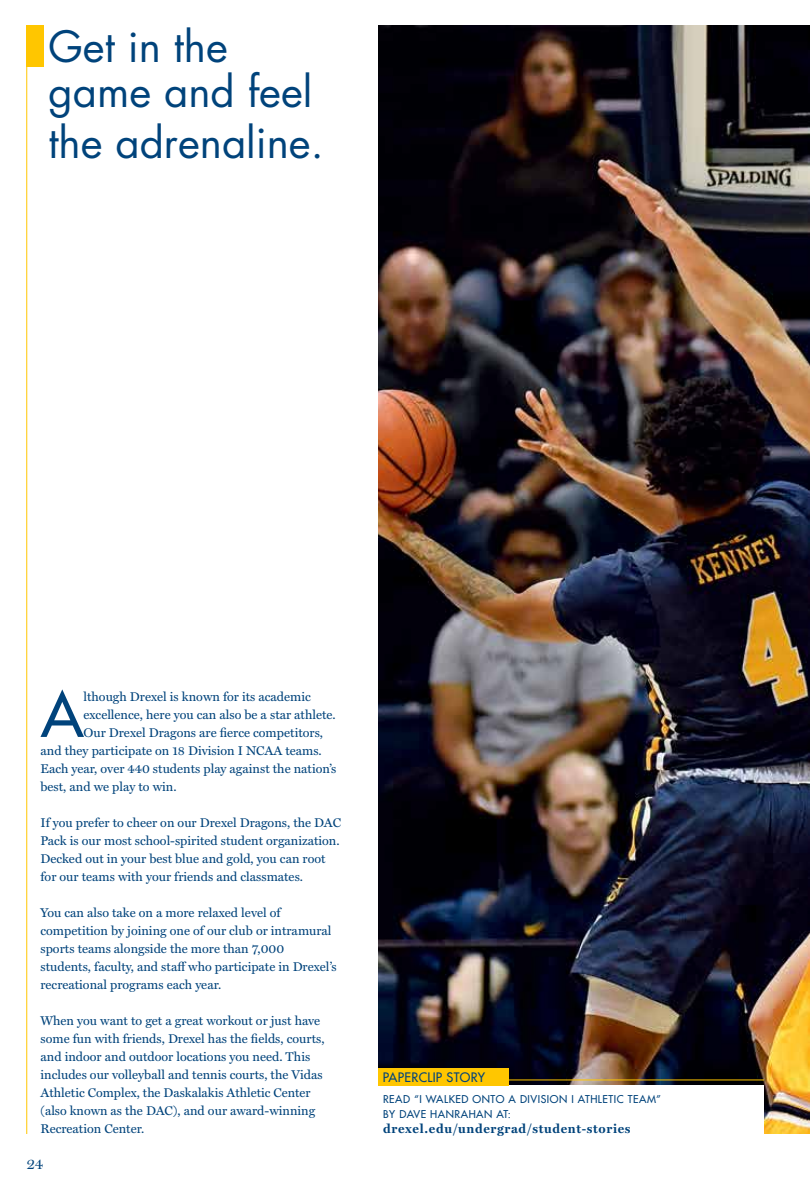
<style>
.page{position:relative;width:810px;height:1188px;background:#fff}
.page>*{position:absolute;margin:0;border:0;box-sizing:border-box;transform-origin:0 0}
.t1{font:500 60.45px "Futura Std";color:#00437b}
.t2{font:42px/45px "Futura Std";color:#00437b}
.t3{font:15px "Miller Display";color:#00437b}
.t4{font:12.75px/18px "Miller Text";color:#00437b}
.t5{font:700 12.75px "Miller Text";letter-spacing:.05em;color:#00437b}
.t6{font:500 12.75px "Futura Std";letter-spacing:.025em;color:#00437b}
.t7{font:500 10.5px/15.3px "Futura Std";letter-spacing:.05em;color:#00437b}
</style>
<div class="page">
<img style="left:378px;top:26px;width:432px;height:1108px">
<hr style="left:26px;top:28px;width:1px;height:1106px;background:#ffc600">
<div style="left:376px;top:1085px;width:388px;height:58px;background:#fff"></div>
<hr style="left:379px;top:1080px;width:385px;height:1px;background:#ffc600">
<div style="left:378px;top:1068px;width:130px;height:17px;background:#ffc600"></div>
<div style="left:27px;top:25px;width:17px;height:42px;background:#ffc600"></div>
<h2 class="t2" style="left:49px;top:25px;width:265px">Get in the game and feel</h2>
<h2 class="t2" style="left:49px;top:121px;width:277px">the adrenaline.</h2>
<h1 class="t1" style="left:41px;top:677px;width:44px">A</h1>
<p class="t4" style="left:84px;top:688px;width:229px">lthough Drexel is known for its academic</p>
<p class="t4" style="left:84px;top:706px;width:254px">excellence, here you can also be a star athlete.</p>
<p class="t4" style="left:84px;top:724px;width:241px">Our Drexel Dragons are fierce competitors,</p>
<p class="t4" style="left:41px;top:742px;width:283px">and they participate on 18 Division I NCAA teams.</p>
<p class="t4" style="left:41px;top:760px;width:298px">Each year, over 440 students play against the nation’s</p>
<p class="t4" style="left:41px;top:778px;width:138px">best, and we play to win.</p>
<p class="t4" style="left:41px;top:814px;width:302px">If you prefer to cheer on our Drexel Dragons, the DAC Pack is our most school-spirited student organization.<br>Decked out in your best blue and gold, you can root for our teams with your friends and classmates.</p>
<p class="t4" style="left:41px;top:904px;width:298px">You can also take on a more relaxed level of competition by joining one of our club or intramural sports teams alongside the more than 7,000 students, faculty, and staff who participate in Drexel’s recreational programs each year.</p>
<p class="t4" style="left:41px;top:1012px;width:286px">When you want to get a great workout or just have some fun with friends, Drexel has the fields, courts, and indoor and outdoor locations you need. This includes our volleyball and tennis courts, the Vidas Athletic Complex, the Daskalakis Athletic Center (also known as the DAC), and our award-winning Recreation Center.</p>
<p class="t3" style="left:26px;top:1155px;width:19px">24</p>
<p class="t6" style="left:383px;top:1069px;width:104px">PAPERCLIP STORY</p>
<p class="t7" style="left:383px;top:1091px;width:280px">READ “I WALKED ONTO A DIVISION I ATHLETIC TEAM”<br>BY DAVE HANRAHAN AT:</p>
<p class="t5" style="left:383px;top:1122px;width:249px">drexel.edu/undergrad/student-stories</p>
</div>
